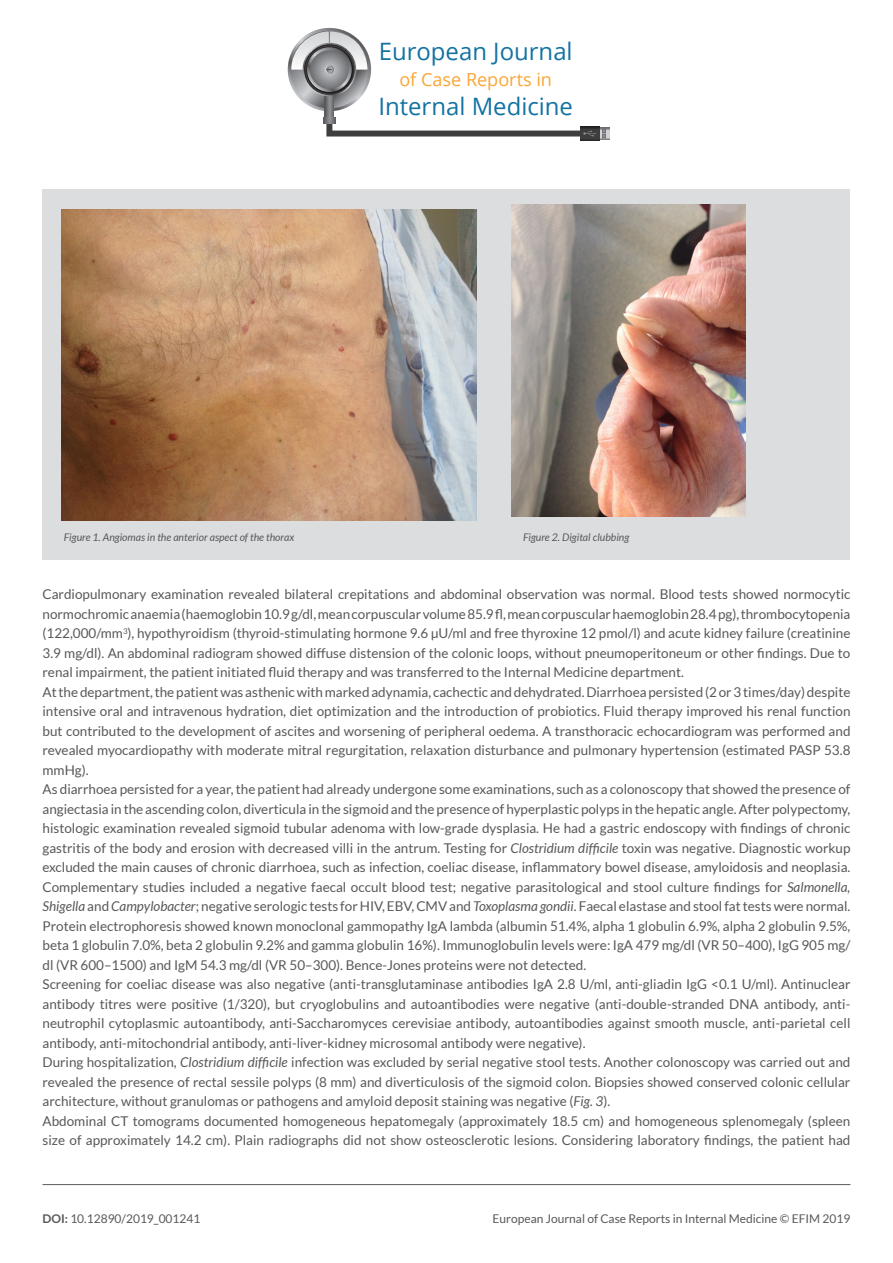
<style>
.page{position:relative;width:893px;height:1263px;background:#fff}
.page>*{position:absolute;margin:0;border:0;box-sizing:border-box;transform-origin:0 0}
.t1{font:24px "Open Sans";color:#1373a1}
.t2{font:18px "Open Sans";color:#faa633}
.TESTO_ARTICOLO{font:13.5px/19.5px "Lato";color:#57585a;text-align:justify}
.t3{font:12px "Lato";color:#57585a}
.DIDASCALIA{font:italic 10.5px "Lato";color:#57585a}
.s1{font-style:italic}
.s2{font-weight:700}
</style>
<div class="page">
<svg style="left:288px;top:28px;width:83px;height:83px"></svg>
<svg style="left:291px;top:31px;width:77px;height:77px"></svg>
<svg style="left:325px;top:96px;width:9px;height:21px"></svg>
<svg style="left:303px;top:43px;width:53px;height:53px"></svg>
<svg style="left:304px;top:44px;width:51px;height:51px"></svg>
<svg style="left:307px;top:47px;width:45px;height:45px"></svg>
<svg style="left:310px;top:50px;width:39px;height:39px"></svg>
<svg style="left:291px;top:31px;width:76px;height:43px"></svg>
<svg style="left:600px;top:128px;width:10px;height:11px"></svg>
<svg style="left:603px;top:129px;width:2px;height:9px"></svg>
<svg style="left:580px;top:126px;width:20px;height:15px"></svg>
<svg style="left:323px;top:117px;width:273px;height:20px"></svg>
<hr style="left:43px;top:1184px;width:807px;height:1px;background:#57585a">
<div style="left:43px;top:190px;width:807px;height:370px;background:#dcdddf"></div>
<img style="left:62px;top:210px;width:414px;height:311px">
<img style="left:511px;top:205px;width:234px;height:312px">
<h1 class="t1" style="left:379px;top:35px;width:196px">European Journal</h1>
<h2 class="t2" style="left:399px;top:67px;width:154px">of Case Reports in</h2>
<h1 class="t1" style="left:378px;top:89px;width:196px">Internal Medicine</h1>
<p class="DIDASCALIA" style="left:64px;top:531px;width:232px">Figure 1. Angiomas in the anterior aspect of the thorax</p>
<p class="DIDASCALIA" style="left:523px;top:531px;width:108px">Figure 2. Digital clubbing</p>
<p class="TESTO_ARTICOLO" style="left:43px;top:584px;width:809px">Cardiopulmonary examination revealed bilateral crepitations and abdominal observation was normal. Blood tests showed normocytic normochromic anaemia (haemoglobin 10.9 g/dl, mean corpuscular volume 85.9 fl, mean corpuscular haemoglobin 28.4 pg), thrombocytopenia (122,000/mm<sup>3</sup>), hypothyroidism (thyroid-stimulating hormone 9.6 µU/ml and free thyroxine 12 pmol/l) and acute kidney failure (creatinine 3.9 mg/dl). An abdominal radiogram showed diffuse distension of the colonic loops, without pneumoperitoneum or other findings. Due to renal impairment, the patient initiated fluid therapy and was transferred to the Internal Medicine department.</p>
<p class="TESTO_ARTICOLO" style="left:43px;top:682px;width:809px">At the department, the patient was asthenic with marked adynamia, cachectic and dehydrated. Diarrhoea persisted (2 or 3 times/day) despite intensive oral and intravenous hydration, diet optimization and the introduction of probiotics. Fluid therapy improved his renal function but contributed to the development of ascites and worsening of peripheral oedema. A transthoracic echocardiogram was performed and revealed myocardiopathy with moderate mitral regurgitation, relaxation disturbance and pulmonary hypertension (estimated PASP 53.8 mmHg).</p>
<p class="TESTO_ARTICOLO" style="left:43px;top:779px;width:809px">As diarrhoea persisted for a year, the patient had already undergone some examinations, such as a colonoscopy that showed the presence of angiectasia in the ascending colon, diverticula in the sigmoid and the presence of hyperplastic polyps in the hepatic angle. After polypectomy, histologic examination revealed sigmoid tubular adenoma with low-grade dysplasia. He had a gastric endoscopy with findings of chronic gastritis of the body and erosion with decreased villi in the antrum. Testing for <span class="s1">Clostridium difficile</span> toxin was negative. Diagnostic workup excluded the main causes of chronic diarrhoea, such as infection, coeliac disease, inflammatory bowel disease, amyloidosis and neoplasia.<br>Complementary studies included a negative faecal occult blood test; negative parasitological and stool culture findings for <span class="s1">Salmonella, Shigella</span> and <span class="s1">Campylobacter</span>; negative serologic tests for HIV, EBV, CMV and <span class="s1">Toxoplasma gondii</span>. Faecal elastase and stool fat tests were normal.<br>Protein electrophoresis showed known monoclonal gammopathy IgA lambda (albumin 51.4%, alpha 1 globulin 6.9%, alpha 2 globulin 9.5%, beta 1 globulin 7.0%, beta 2 globulin 9.2% and gamma globulin 16%). Immunoglobulin levels were: IgA 479 mg/dl (VR 50–400), IgG 905 mg/ dl (VR 600–1500) and IgM 54.3 mg/dl (VR 50–300). Bence-Jones proteins were not detected.</p>
<p class="TESTO_ARTICOLO" style="left:43px;top:974px;width:809px">Screening for coeliac disease was also negative (anti-transglutaminase antibodies IgA 2.8 U/ml, anti-gliadin IgG &lt;0.1 U/ml). Antinuclear antibody titres were positive (1/320), but cryoglobulins and autoantibodies were negative (anti-double-stranded DNA antibody, anti&shy;neutrophil cytoplasmic autoantibody, anti-Saccharomyces cerevisiae antibody, autoantibodies against smooth muscle, anti-parietal cell antibody, anti-mitochondrial antibody, anti-liver-kidney microsomal antibody were negative).</p>
<p class="TESTO_ARTICOLO" style="left:43px;top:1052px;width:809px">During hospitalization, <span class="s1">Clostridium difficile</span> infection was excluded by serial negative stool tests. Another colonoscopy was carried out and revealed the presence of rectal sessile polyps (8 mm) and diverticulosis of the sigmoid colon. Biopsies showed conserved colonic cellular architecture, without granulomas or pathogens and amyloid deposit staining was negative (<span class="s1">Fig. 3</span>).</p>
<p class="TESTO_ARTICOLO" style="left:43px;top:1111px;width:809px">Abdominal CT tomograms documented homogeneous hepatomegaly (approximately 18.5 cm) and homogeneous splenomegaly (spleen size of approximately 14.2 cm). Plain radiographs did not show osteosclerotic lesions. Considering laboratory findings, the patient had</p>
<p class="t3" style="left:43px;top:1212px;width:159px"><span class="s2">DOI:</span> 10.12890/2019_001241</p>
<p class="t3" style="left:493px;top:1212px;width:359px">European Journal of Case Reports in Internal Medicine © EFIM 2019</p>
</div>
